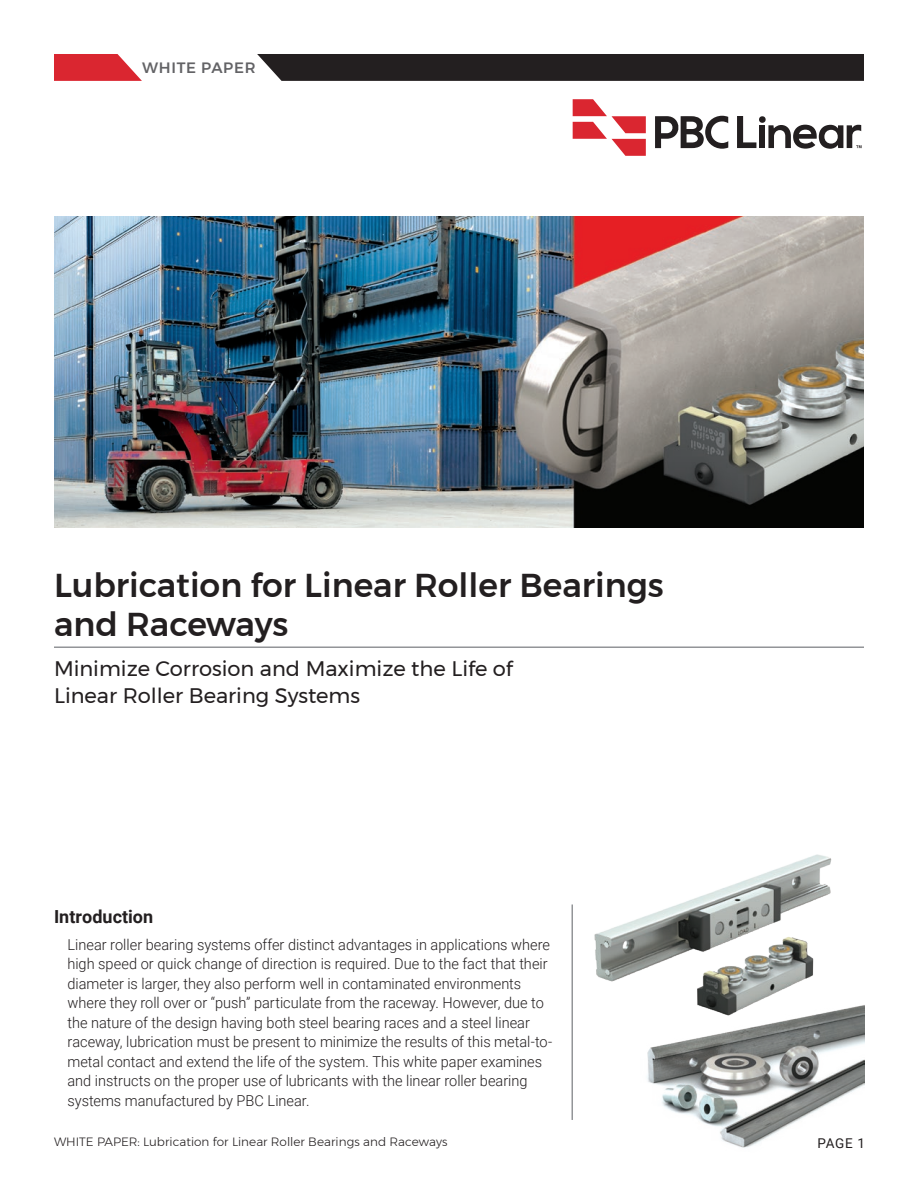
<style>
.page{position:relative;width:918px;height:1188px;background:#fff}
.page>*{position:absolute;margin:0;border:0;box-sizing:border-box;transform-origin:0 0}
.Head-Main{font:500 33px/39px "Montserrat";color:#231f20}
.Head-Subhead{font:21px/27px "Montserrat";color:#231f20}
.text-Head{font:700 18px "Roboto";letter-spacing:.005em;color:#231f20}
.text-basic{font:300 15px/19.5px "Roboto";color:#231f20}
.t1{font:500 15px "Montserrat";letter-spacing:.045em;color:#636366}
.t2{font:13.5px "Roboto";color:#231f20}
.t3{font:300 12px "Montserrat";letter-spacing:.005em;color:#231f20}
</style>
<div class="page">
<svg style="left:573px;top:99px;width:73px;height:57px"></svg>
<svg style="left:655px;top:116px;width:73px;height:33px"></svg>
<svg style="left:737px;top:116px;width:125px;height:33px"></svg>
<div style="left:257px;top:54px;width:607px;height:27px;background:#231f20"></div>
<svg style="left:54px;top:54px;width:88px;height:27px;background:#df444d"></svg>
<hr style="left:572px;top:904px;width:1px;height:216px;background:#939598">
<img style="left:54px;top:216px;width:810px;height:312px">
<hr style="left:54px;top:646px;width:810px;height:2px;background:#939598">
<img style="left:571px;top:854px;width:294px;height:194px">
<img style="left:629px;top:945px;width:235px;height:203px">
<p class="t1" style="left:142px;top:56px;width:115px">WHITE PAPER</p>
<p class="Head-Main" style="left:54px;top:565px;width:611px">Lubrication for Linear Roller Bearings and Raceways</p>
<p class="Head-Subhead" style="left:54px;top:655px;width:461px">Minimize Corrosion and Maximize the Life of<br>Linear Roller Bearing Systems</p>
<p class="text-Head" style="left:54px;top:904px;width:101px">Introduction</p>
<p class="text-basic" style="left:68px;top:934px;width:486px">Linear roller bearing systems offer distinct advantages in applications where high speed or quick change of direction is required. Due to the fact that their diameter is larger, they also perform well in contaminated environments where they roll over or “push” particulate from the raceway. However, due to the nature of the design having both steel bearing races and a steel linear raceway, lubrication must be present to minimize the results of this metal-to&shy;metal contact and extend the life of the system. This white paper examines and instructs on the proper use of lubricants with the linear roller bearing systems manufactured by PBC Linear.</p>
<p class="t3" style="left:54px;top:1132px;width:395px">WHITE PAPER: Lubrication for Linear Roller Bearings and Raceways</p>
<p class="t2" style="left:818px;top:1134px;width:49px">PAGE 1</p>
</div>
